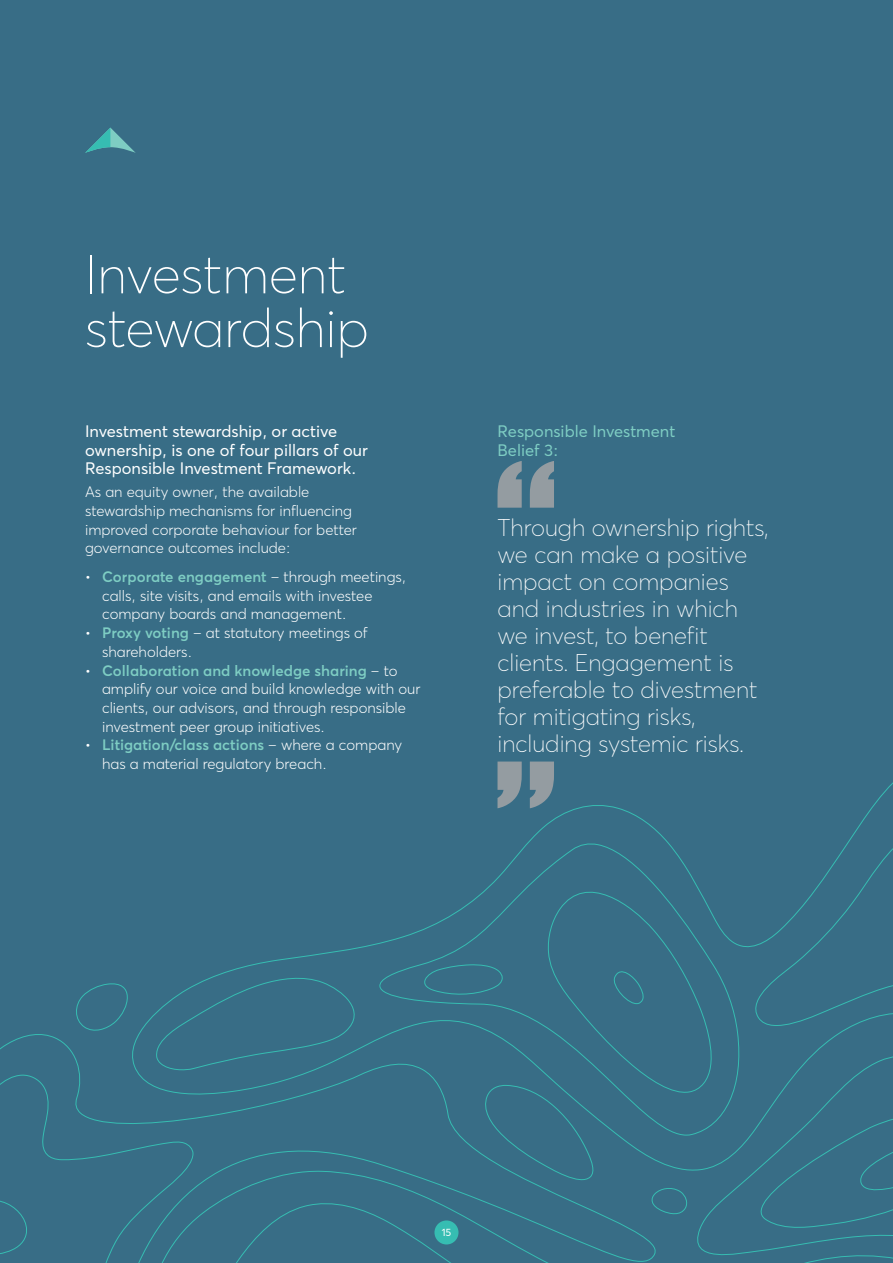
<style>
.page{position:relative;width:893px;height:1263px;background:#386d86}
.page>*{position:absolute;margin:0;border:0;box-sizing:border-box;transform-origin:0 0}
.t1{font:100 53.85px/53.8px "Averta";color:#fff}
.t2{font:100 23.85px/26.8px "Averta";color:#fff}
.t3{font:16.5px/18.6px "Averta";color:#fff}
.t4{font:16.5px/18.6px "Averta";color:#7ecdc3}
.t5{font:300 15px/18.6px "Averta";color:#fff}
.t6{font:10.5px "Averta";color:#fff}
.s1{font-weight:600;color:#7ecdc3}
</style>
<div class="page">
<svg style="left:0;top:782px;width:893px;height:481px"></svg>
<svg style="left:497px;top:461px;width:57px;height:47px"></svg>
<svg style="left:497px;top:761px;width:57px;height:47px"></svg>
<div style="left:434px;top:1220px;width:24px;height:24px;background:#36bdb2;border-radius:50%"></div>
<svg style="left:85px;top:128px;width:51px;height:25px"></svg>
<h1 class="t1" style="left:85px;top:245px;width:285px">Investment stewardship</h1>
<p class="t3" style="left:85px;top:421px;width:284px">Investment stewardship, or active ownership, is one of four pillars of our<br>Responsible Investment Framework.</p>
<p class="t5" style="left:85px;top:482px;width:273px">As an equity owner, the available stewardship mechanisms for influencing improved corporate behaviour for better governance outcomes include:</p>
<p class="t5" style="left:102px;top:567px;width:306px;text-indent:-17px">• <span class="s1">Corporate engagement</span> – through meetings, calls, site visits, and emails with investee company boards and management.</p>
<p class="t5" style="left:102px;top:623px;width:267px;text-indent:-17px">• <span class="s1">Proxy voting</span> – at statutory meetings of shareholders.</p>
<p class="t5" style="left:102px;top:660px;width:320px;text-indent:-17px">• <span class="s1">Collaboration and knowledge sharing</span> – to amplify our voice and build knowledge with our clients, our advisors, and through responsible investment peer group initiatives.</p>
<p class="t5" style="left:102px;top:735px;width:302px;text-indent:-17px">• <span class="s1">Litigation/class actions</span> – where a company has a material regulatory breach.</p>
<p class="t4" style="left:497px;top:421px;width:179px">Responsible Investment<br>Belief 3:</p>
<h2 class="t2" style="left:497px;top:514px;width:273px">Through ownership rights, we can make a positive impact on companies and industries in which we invest, to benefit clients. Engagement is preferable to divestment for mitigating risks, including systemic risks.</h2>
<p class="t6" style="left:442px;top:1225px;width:11px">15</p>
</div>
